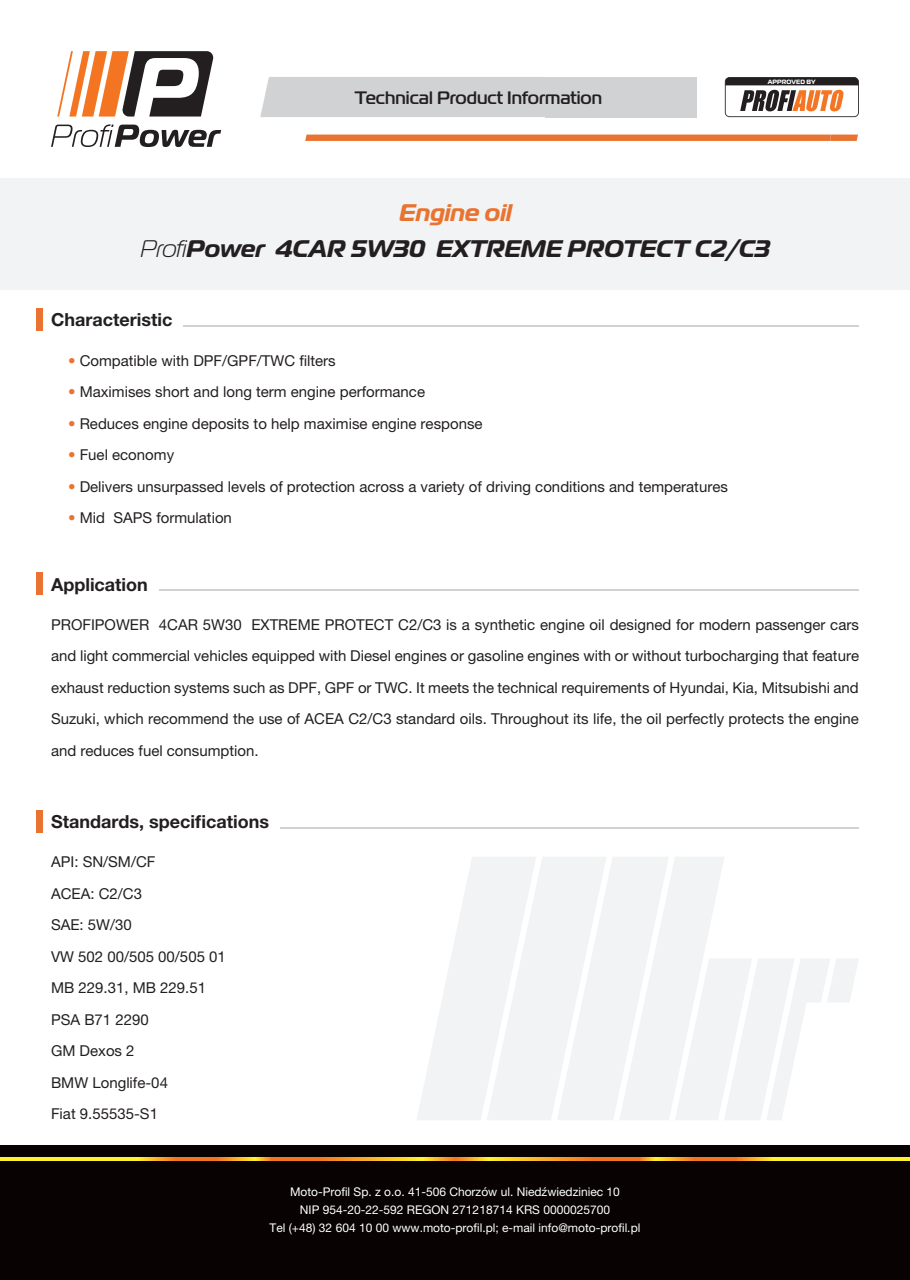
<style>
.page{position:relative;width:910px;height:1280px;background:#fff}
.page>*{position:absolute;margin:0;border:0;box-sizing:border-box;transform-origin:0 0}
.t1{font:italic 700 24px/36px "Magistral";color:#231f20;text-align:center}
.t2{font:700 18px "Helvetica Neue LT Pro";color:#231f20}
.t3{font:500 18px "Magistral";color:#231f20}
.t4{font:15px/31.5px "Helvetica Neue LT Pro";color:#231f20;text-align:justify}
.t5{font:12px/18px "Helvetica Neue LT Pro";color:#fff;text-align:center}
.t6{font:700 6.15px "Magistral";color:#fff}
.s1{color:#e97431}
.s2{font-weight:300}
</style>
<div class="page">
<div style="left:0;top:1145px;width:910px;height:135px;background:#080302"></div>
<div style="left:0;top:178px;width:910px;height:112px;background:#f2f3f4"></div>
<svg style="left:57px;top:51px;width:157px;height:66px"></svg>
<svg style="left:51px;top:124px;width:170px;height:23px"></svg>
<div style="left:260px;top:77px;width:285px;height:40px;background:#d1d2d4"></div>
<div style="left:545px;top:77px;width:152px;height:40px;background:#d1d2d4"></div>
<svg style="left:305px;top:135px;width:553px;height:6px;background:#e97533"></svg>
<svg style="left:725px;top:77px;width:134px;height:40px"></svg>
<div style="left:36px;top:308px;width:7px;height:23px;background:#e97431"></div>
<div style="left:36px;top:572px;width:7px;height:23px;background:#e97431"></div>
<div style="left:36px;top:810px;width:7px;height:23px;background:#e97431"></div>
<svg style="left:0;top:1157px;width:910px;height:3px;background:#fab927"></svg>
<svg style="left:417px;top:857px;width:441px;height:263px"></svg>
<hr style="left:160px;top:590px;width:699px;height:1px;background:#d1d2d4">
<hr style="left:280px;top:827px;width:579px;height:1px;background:#d1d2d4">
<hr style="left:184px;top:325px;width:675px;height:1px;background:#d1d2d4">
<p class="t3" style="left:355px;top:87px;width:249px">Technical Product Information</p>
<p class="t6" style="left:768px;top:77px;width:49px">APPROVED BY</p>
<h1 class="t1" style="left:140px;top:195px;width:631px"><span class="s1">Engine oil<br></span><span class="s2">Profi</span>Power 4CAR 5W30 EXTREME PROTECT C2/C3</h1>
<p class="t2" style="left:51px;top:309px;width:123px">Characteristic</p>
<p class="t4" style="left:68px;top:344px;width:269px"><span class="s1">•</span> Compatible with DPF/GPF/TWC filters</p>
<p class="t4" style="left:68px;top:376px;width:359px"><span class="s1">•</span> Maximises short and long term engine performance</p>
<p class="t4" style="left:68px;top:407px;width:416px"><span class="s1">•</span> Reduces engine deposits to help maximise engine response</p>
<p class="t4" style="left:68px;top:439px;width:108px"><span class="s1">•</span> Fuel economy</p>
<p class="t4" style="left:68px;top:470px;width:661px"><span class="s1">•</span> Delivers unsurpassed levels of protection across a variety of driving conditions and temperatures</p>
<p class="t4" style="left:68px;top:502px;width:165px"><span class="s1">•</span> Mid SAPS formulation</p>
<p class="t2" style="left:51px;top:573px;width:98px">Application</p>
<p class="t4" style="left:51px;top:608px;width:809px">PROFIPOWER 4CAR 5W30 EXTREME PROTECT C2/C3 is a synthetic engine oil designed for modern passenger cars and light commercial vehicles equipped with Diesel engines or gasoline engines with or without turbocharging that feature exhaust reduction systems such as DPF, GPF or TWC. It meets the technical requirements of Hyundai, Kia, Mitsubishi and Suzuki, which recommend the use of ACEA C2/C3 standard oils. Throughout its life, the oil perfectly protects the engine and reduces fuel consumption.</p>
<p class="t2" style="left:51px;top:811px;width:219px">Standards, specifications</p>
<p class="t4" style="left:51px;top:846px;width:176px;text-align:left">API: SN/SM/CF<br>ACEA: C2/C3<br>SAE: 5W/30<br>VW 502 00/505 00/505 01<br>MB 229.31, MB 229.51<br>PSA B71 2290<br>GM Dexos 2<br>BMW Longlife-04<br>Fiat 9.55535-S1</p>
<p class="t5" style="left:270px;top:1183px;width:372px">Moto-Profil Sp. z o.o. 41-506 Chorzów ul. Niedźwiedziniec 10<br>NIP 954-20-22-592 REGON 271218714 KRS 0000025700<br>Tel (+48) 32 604 10 00 www.moto-profil.pl; e-mail info@moto-profil.pl</p>
</div>
